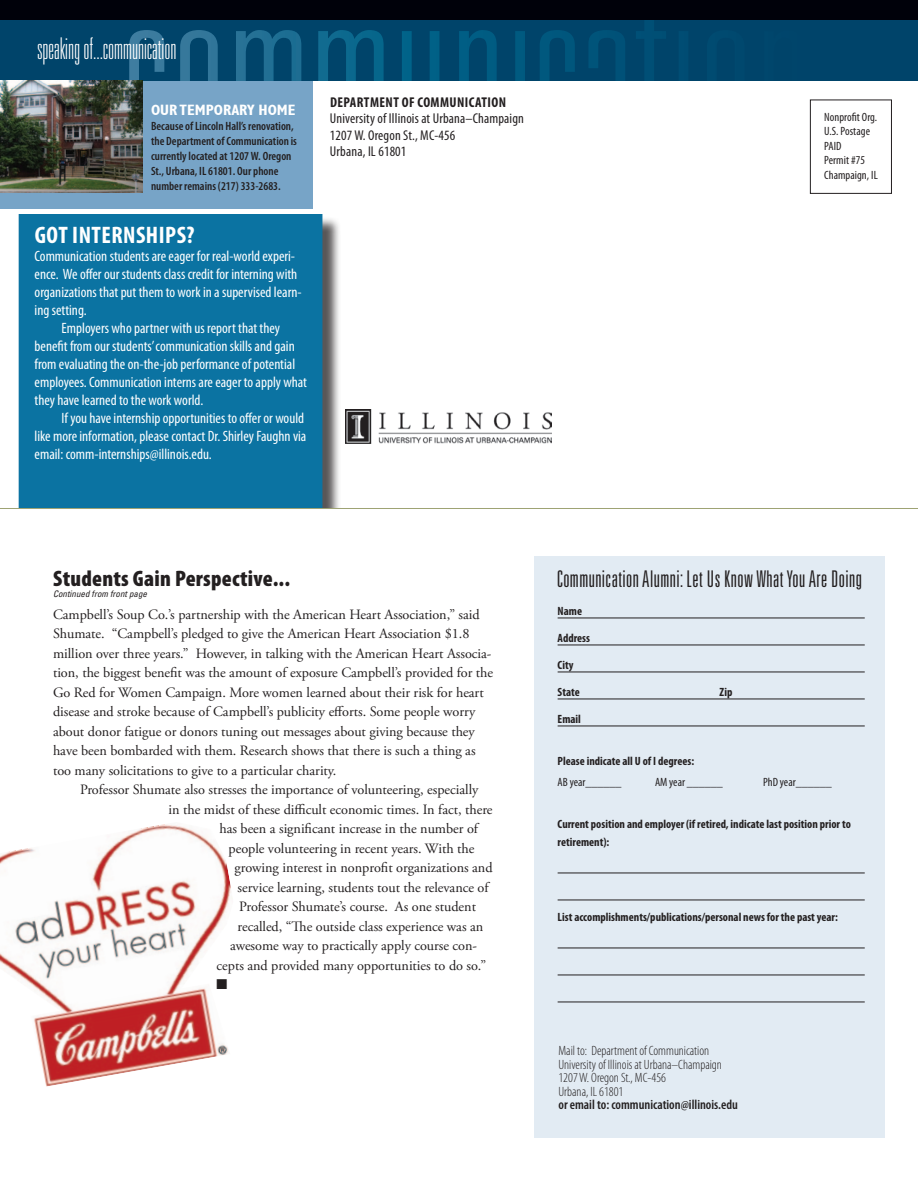
<style>
.page{position:relative;width:918px;height:1188px;background:#fff}
.page>*{position:absolute;margin:0;border:0;box-sizing:border-box;transform-origin:0 0}
.t1{font:100 ultra-condensed 30px "Univers";color:#fff}
.t2{font:700 condensed 24px "Myriad Pro";letter-spacing:.02em;color:#fff}
.t3{font:300 ultra-condensed 22.95px "Univers";letter-spacing:.02em;color:#231f20;scale:.96 1}
.t4{font:900 condensed 22.5px "Myriad Pro";letter-spacing:.01em;color:#231f20}
.t5{font:condensed 15px/18px "Myriad Pro";color:#fff}
.t6{font:700 condensed 15px "Gill Sans";color:#fff}
.t7{font:14.25px/19.5px "Adobe Garamond Pro";letter-spacing:-.005em;color:#231f20}
.t8{font:condensed 14.25px/16.5px "Myriad Pro";letter-spacing:.01em;color:#231f20}
.t9{font:700 condensed 14.25px "Myriad Pro";letter-spacing:.03em;color:#231f20}
.t10{font:14.25px "Zapf Dingbats ITC";color:#231f20}
.t11{font:300 condensed 13.5px/13.5px "Myriad Pro";color:#231f20}
.t12{font:600 condensed 13.5px "Myriad Pro";color:#231f20}
.t13{font:700 condensed 12px/18px "Myriad Pro";color:#231f20}
.t14{font:600 condensed 12px/15px "Myriad Pro";color:#231f20}
.t15{font:condensed 12px/14.4px "Myriad Pro";letter-spacing:.005em;color:#231f20}
.t16{font:italic condensed 9px "Univers";color:#231f20}
</style>
<div class="page">
<div style="left:0;top:77px;width:312px;height:131px;background:#77a4c7"></div>
<div style="left:0;top:16px;width:918px;height:65px;background:#00446a"></div>
<svg style="left:129px;top:19px;width:673px;height:62px"></svg>
<div style="left:0;top:0;width:918px;height:19px;background:#00010a"></div>
<div style="left:810px;top:100px;width:82px;height:94px;border:1px solid #231f20"></div>
<img style="left:0;top:80px;width:142px;height:113px">
<img style="left:346px;top:410px;width:206px;height:34px">
<div style="left:534px;top:556px;width:351px;height:582px;background:#e2ebf3"></div>
<hr style="left:558px;top:618px;width:307px;height:1px;background:#231f20">
<hr style="left:558px;top:645px;width:307px;height:1px;background:#231f20">
<hr style="left:558px;top:672px;width:307px;height:1px;background:#231f20">
<hr style="left:558px;top:699px;width:307px;height:1px;background:#231f20">
<hr style="left:558px;top:726px;width:307px;height:1px;background:#231f20">
<hr style="left:558px;top:873px;width:307px;height:1px;background:#231f20">
<hr style="left:558px;top:900px;width:307px;height:1px;background:#231f20">
<hr style="left:558px;top:948px;width:307px;height:1px;background:#231f20">
<hr style="left:558px;top:975px;width:307px;height:1px;background:#231f20">
<hr style="left:558px;top:1002px;width:307px;height:1px;background:#231f20">
<div style="left:21px;top:216px;width:320px;height:319px;background:#231f20;opacity:.75"></div>
<div style="left:19px;top:214px;width:303px;height:294px;background:#0b73a2"></div>
<div style="left:6px;top:508px;width:459px;height:35px;background:#fff"></div>
<hr style="left:0;top:508px;width:918px;height:1px;background:#9ea374">
<img style="left:0;top:824px;width:232px;height:263px">
<h1 class="t1" style="left:37px;top:33px;width:141px">speaking of...communication</h1>
<p class="t6" style="left:151px;top:101px;width:146px">OUR TEMPORARY HOME</p>
<p class="t14" style="left:151px;top:119px;width:147px">Because of Lincoln Hall’s renovation, the Department of Communication is currently located at 1207W. Oregon St., Urbana, I L 61801. Our phone number remains (217) 333-2683.</p>
<h2 class="t2" style="left:35px;top:220px;width:161px">Got Internships?</h2>
<p class="t5" style="left:35px;top:247px;width:269px">Communication students are eager for real-world experi&shy;ence. We offer our students class credit for interning with organizations that put them to work in a supervised learn&shy;ing setting.</p>
<p class="t5" style="left:35px;top:319px;width:274px;text-indent:27px">Employers who partner with us report that they benefit from our students’ communication skills and gain from evaluating the on-the-job performance of potential employees. Communication interns are eager to apply what they have learned to the work world.</p>
<p class="t5" style="left:35px;top:409px;width:273px;text-indent:27px">If you have internship opportunities to offer or would like more information, please contact Dr. Shirley Faughn via email: comm-internships@illinois.edu.</p>
<p class="t9" style="left:330px;top:93px;width:177px">Department of Communication</p>
<p class="t8" style="left:330px;top:110px;width:195px">University of Illinois at Urbana–Champaign<br>1207 W. Oregon St., MC-456<br>Urbana, IL 61801</p>
<p class="t15" style="left:824px;top:110px;width:54px">Nonprofit Org.<br>U.S. Postage<br>PAI D<br>Permit #75<br>Champaign, IL</p>
<h3 class="t4" style="left:53px;top:566px;width:239px">Students Gain Perspective...</h3>
<p class="t16" style="left:53px;top:588px;width:95px">Continued from front page</p>
<p class="t7" style="left:53px;top:605px;width:442px">Campbell’s Soup Co.’s partnership with the American Heart Association,” said Shumate. “Campbell’s pledged to give the American Heart Association $1.8 million over three years.” However, in talking with the American Heart Associa&shy;tion, the biggest benefit was the amount of exposure Campbell’s provided for the Go Red for Women Campaign. More women learned about their risk for heart disease and stroke because of Campbell’s publicity efforts. Some people worry about donor fatigue or donors tuning out messages about giving because they have been bombarded with them. Research shows that there is such a thing as too many solicitations to give to a particular charity.</p>
<p class="t7" style="left:80px;top:780px;width:400px">Professor Shumate also stresses the importance of volunteering, especially</p>
<p class="t7" style="left:169px;top:800px;width:325px">in the midst of these difficult economic times. In fact, there</p>
<p class="t7" style="left:220px;top:819px;width:260px">has been a significant increase in the number of</p>
<p class="t7" style="left:229px;top:839px;width:247px">people volunteering in recent years. With the</p>
<p class="t7" style="left:235px;top:858px;width:260px">growing interest in nonprofit organizations and</p>
<p class="t7" style="left:238px;top:878px;width:253px">service learning, students tout the relevance of</p>
<p class="t7" style="left:239px;top:897px;width:239px">Professor Shumate’s course. As one student</p>
<p class="t7" style="left:238px;top:917px;width:247px">recalled, “The outside class experience was an</p>
<p class="t7" style="left:230px;top:936px;width:249px">awesome way to practically apply course con-</p>
<p class="t7" style="left:217px;top:956px;width:271px">cepts and provided many opportunities to do so.”</p>
<p class="t10" style="left:217px;top:978px;width:12px">■</p>
<h3 class="t3" style="left:557px;top:567px;width:319px">Communication Alumni: Let Us Know What You Are Doing</h3>
<p class="t13" style="left:558px;top:601px;width:26px">Name</p>
<p class="t13" style="left:558px;top:628px;width:34px">Address</p>
<p class="t13" style="left:558px;top:655px;width:17px">City</p>
<p class="t13" style="left:558px;top:682px;width:24px">State</p>
<p class="t13" style="left:720px;top:682px;width:14px">Zip</p>
<p class="t13" style="left:558px;top:709px;width:25px">Email</p>
<p class="t13" style="left:558px;top:751px;width:138px">Please indicate all U of I degrees:</p>
<p class="t15" style="left:558px;top:774px;width:80px">AB year______ AM</p>
<p class="t15" style="left:669px;top:774px;width:77px">year ______ P</p>
<p class="t15" style="left:768px;top:774px;width:65px">hD year______</p>
<p class="t13" style="left:558px;top:814px;width:295px">Current position and employer (if retired, indicate last position prior to retirement):</p>
<p class="t13" style="left:558px;top:907px;width:282px">List accomplishments/publications/personal news for the past year:</p>
<p class="t11" style="left:558px;top:1045px;width:165px">Mail to: Department of Communication<br>University of Illinois at Urbana–Champaign<br>1207 W. Oregon St., MC-456<br>Urbana, IL 61801</p>
<p class="t12" style="left:558px;top:1098px;width:181px">or email to: communication@illinois.edu</p>
</div>
